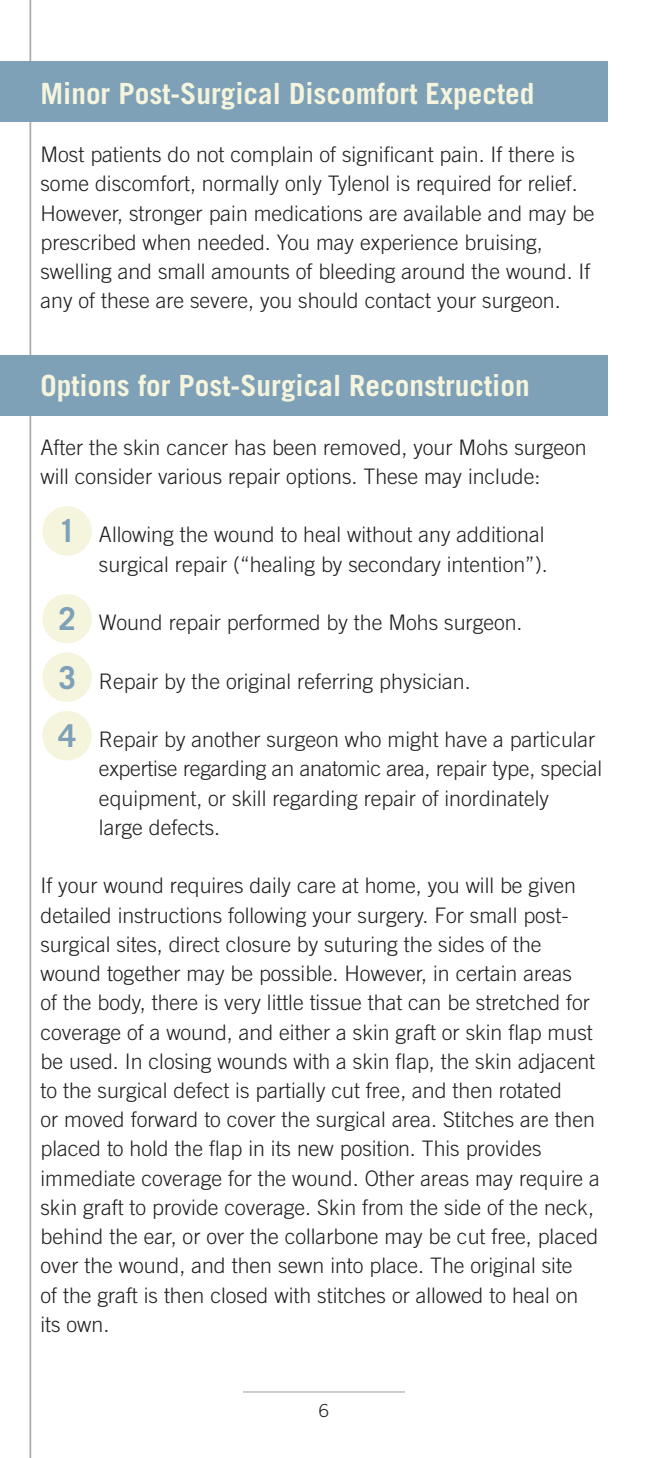
<style>
.page{position:relative;width:648px;height:1458px;background:#fff}
.page>*{position:absolute;margin:0;border:0;box-sizing:border-box;transform-origin:0 0}
.t1{font:700 29.25px "Trade Gothic";color:#f5f4dd}
.t2{font:300 21.38px/29.2px "Trade Gothic";color:#231f20}
.t3{font:300 18px "Trade Gothic";color:#231f20}
.s1{font-weight:700;font-size:31.5px;color:#7ea1b7}
</style>
<div class="page">
<div style="left:42px;top:711px;width:50px;height:49px;background:#f5f4dd;border-radius:50%"></div>
<div style="left:42px;top:653px;width:50px;height:49px;background:#f5f4dd;border-radius:50%"></div>
<div style="left:42px;top:594px;width:50px;height:49px;background:#f5f4dd;border-radius:50%"></div>
<div style="left:42px;top:506px;width:50px;height:50px;background:#f5f4dd;border-radius:50%"></div>
<hr style="left:30px;top:0;width:1px;height:1458px;background:#a8a9ad">
<div style="left:0;top:356px;width:608px;height:60px;background:#7ea1b7"></div>
<div style="left:0;top:62px;width:608px;height:60px;background:#7ea1b7"></div>
<hr style="left:243px;top:1391px;width:162px;height:2px;background:#a8a9ad">
<h1 class="t1" style="left:40px;top:75px;width:496px">Minor Post-Surgical Discomfort Expected</h1>
<p class="t2" style="left:40px;top:140px;width:556px">Most patients do not complain of significant pain. If there is some discomfort, normally only Tylenol is required for relief.<br>However, stronger pain medications are available and may be prescribed when needed. You may experience bruising, swelling and small amounts of bleeding around the wound. If any of these are severe, you should contact your surgeon.</p>
<h1 class="t1" style="left:40px;top:368px;width:491px">Options for Post-Surgical Reconstruction</h1>
<p class="t2" style="left:41px;top:432px;width:548px">After the skin cancer has been removed, your Mohs surgeon will consider various repair options. These may include:</p>
<p class="t2" style="left:58px;top:520px;width:491px;text-align:right"><span class="s1">1</span> Allowing the wound to heal without any additional surgical repair (“healing by secondary intention”).</p>
<p class="t2" style="left:58px;top:608px;width:466px"><span class="s1">2</span> Wound repair performed by the Mohs surgeon.</p>
<p class="t2" style="left:58px;top:666px;width:414px"><span class="s1">3</span> Repair by the original referring physician.</p>
<p class="t2" style="left:99px;top:725px;width:505px;text-indent:-41px"><span class="s1">4</span> Repair by another surgeon who might have a particular expertise regarding an anatomic area, repair type, special equipment, or skill regarding repair of inordinately<br>large defects.</p>
<p class="t2" style="left:40px;top:871px;width:561px">If your wound requires daily care at home, you will be given detailed instructions following your surgery. For small post&shy;surgical sites, direct closure by suturing the sides of the wound together may be possible. However, in certain areas<br>of the body, there is very little tissue that can be stretched for coverage of a wound, and either a skin graft or skin flap must be used. In closing wounds with a skin flap, the skin adjacent to the surgical defect is partially cut free, and then rotated<br>or moved forward to cover the surgical area. Stitches are then placed to hold the flap in its new position. This provides immediate coverage for the wound. Other areas may require a skin graft to provide coverage. Skin from the side of the neck, behind the ear, or over the collarbone may be cut free, placed over the wound, and then sewn into place. The original site<br>of the graft is then closed with stitches or allowed to heal on its own.</p>
<p class="t3" style="left:319px;top:1400px;width:12px">6</p>
</div>
